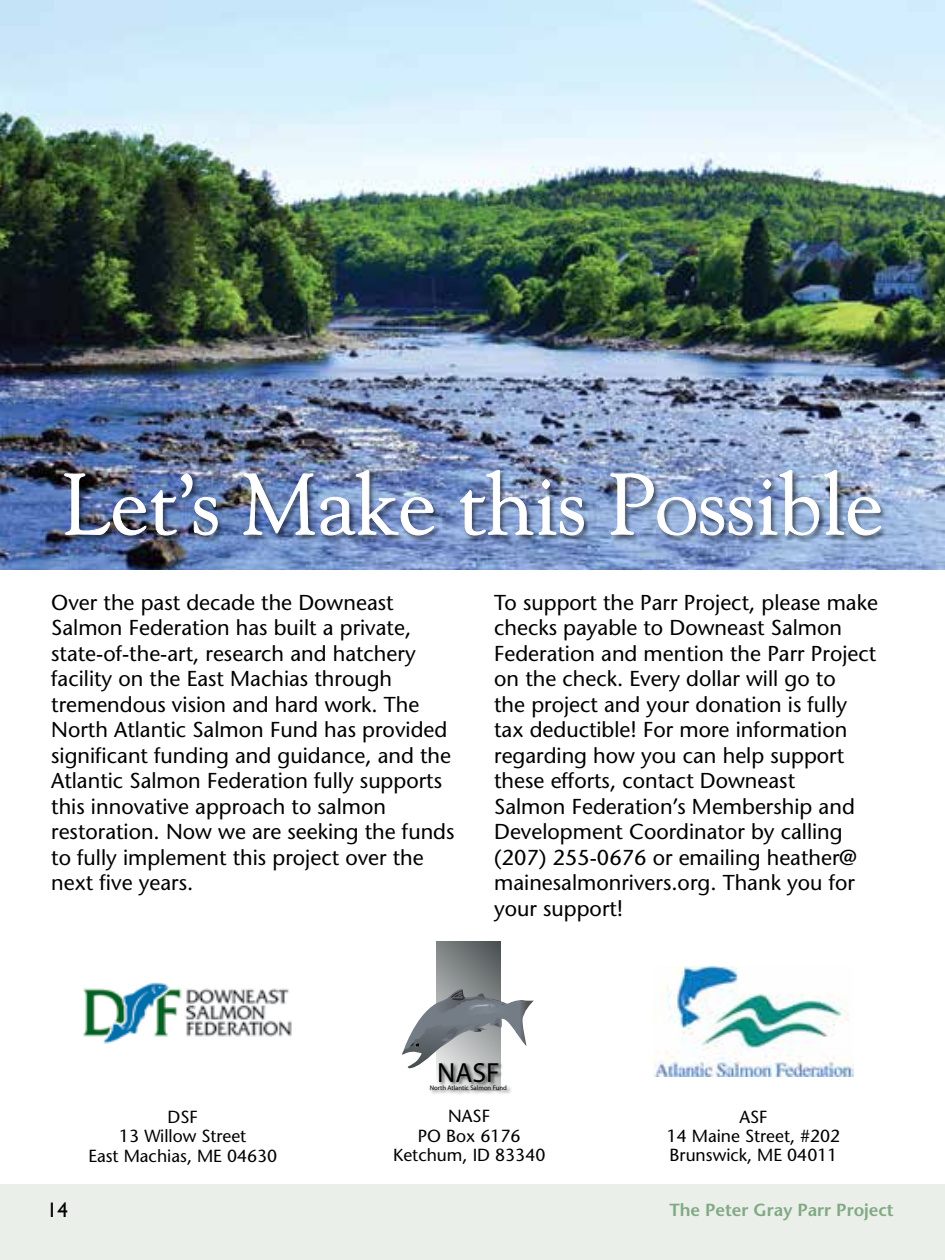
<style>
.page{position:relative;width:945px;height:1260px;background:#fff}
.page>*{position:absolute;margin:0;border:0;box-sizing:border-box;transform-origin:0 0}
.t1{font:85.58px "Goudy";color:#fff}
.t2{font:27.82px "Eurostar";color:#000}
.t3{font:21.53px/25.6px "Stone Sans";color:#000}
.t4{font:21px "Gill Sans";color:#000}
.t5{font:17.5px/19.2px "Stone Sans";color:#000;text-align:center}
.t6{font:600 17.5px "Stone Sans";color:#80a883}
.t7{font:6.65px "Eurostar";color:#000}
</style>
<div class="page">
<div style="left:0;top:1184px;width:945px;height:76px;background:#eaefea"></div>
<img style="left:0;top:0;width:945px;height:569px">
<div style="left:63px;top:468px;width:824px;height:75px;background:#000;opacity:.54"></div>
<img style="left:64px;top:473px;width:154px;height:63px">
<img style="left:243px;top:444px;width:191px;height:92px">
<img style="left:460px;top:470px;width:124px;height:66px">
<svg style="left:610px;top:473px;width:143px;height:63px;background:#899dc1"></svg>
<svg style="left:759px;top:470px;width:122px;height:66px;background:#8fa2c0"></svg>
<svg style="left:402px;top:942px;width:132px;height:127px"></svg>
<img style="left:428px;top:1057px;width:85px;height:37px">
<img style="left:83px;top:982px;width:209px;height:62px">
<img style="left:654px;top:967px;width:199px;height:110px">
<h1 class="t1" style="left:63px;top:451px;width:822px">Let’s Make this Possible</h1>
<p class="t3" style="left:51px;top:589px;width:405px">Over the past decade the Downeast Salmon Federation has built a private, state-of-the-art, research and hatchery facility on the East Machias through tremendous vision and hard work. The North Atlantic Salmon Fund has provided significant funding and guidance, and the Atlantic Salmon Federation fully supports this innovative approach to salmon restoration. Now we are seeking the funds to fully implement this project over the next five years.</p>
<p class="t3" style="left:494px;top:589px;width:385px">To support the Parr Project, please make checks payable to Downeast Salmon Federation and mention the Parr Project on the check. Every dollar will go to<br>the project and your donation is fully tax deductible! For more information regarding how you can help support these efforts, contact Downeast<br>Salmon Federation’s Membership and Development Coordinator by calling (207) 255-0676 or emailing heather@ mainesalmonrivers.org. Thank you for your support!</p>
<p class="t2" style="left:437px;top:1058px;width:64px">NASF</p>
<p class="t7" style="left:430px;top:1084px;width:79px">North Atlantic Salmon Fund</p>
<p class="t5" style="left:88px;top:1107px;width:190px">DSF<br>13 Willow Street<br>East Machias, ME 04630</p>
<p class="t5" style="left:393px;top:1107px;width:154px">NASF<br>PO Box 6176<br>Ketchum, ID 83340</p>
<p class="t5" style="left:667px;top:1107px;width:175px">ASF<br>14 Maine Street, #202<br>Brunswick, ME 04011</p>
<p class="t4" style="left:47px;top:1197px;width:22px">14</p>
<p class="t6" style="left:669px;top:1199px;width:226px">The Peter Gray Parr Project</p>
</div>
